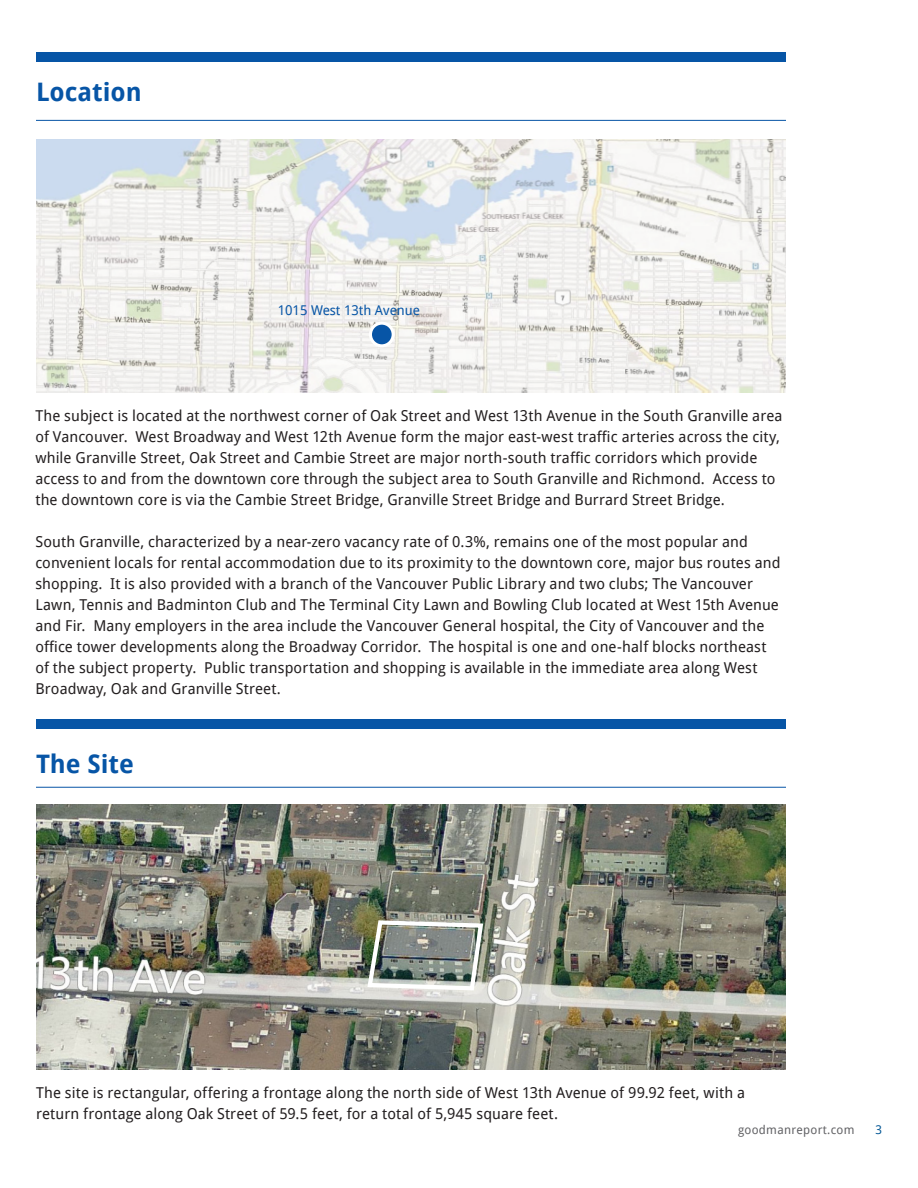
<style>
.page{position:relative;width:918px;height:1188px;background:#fff}
.page>*{position:absolute;margin:0;border:0;box-sizing:border-box;transform-origin:0 0}
.Header_-_Top_of_page{font:700 25.5px "Droid Sans";color:#0755a6}
.Body_Content{font:15px/21px "Droid Sans";letter-spacing:.005em;color:#231f20}
.Body{font:13.5px "Droid Sans";color:#0755a6}
.t1{font:12px "Droid Sans";letter-spacing:.025em;color:#636366}
.t2{font:12px "Droid Sans";color:#005594}
</style>
<div class="page">
<div style="left:36px;top:52px;width:750px;height:10px;background:#0755a6"></div>
<div style="left:36px;top:719px;width:750px;height:10px;background:#0755a6"></div>
<hr style="left:36px;top:120px;width:750px;height:1px;background:#0755a6">
<hr style="left:36px;top:787px;width:750px;height:1px;background:#0755a6">
<img style="left:36px;top:140px;width:750px;height:253px">
<div style="left:370px;top:323px;width:23px;height:23px;background:#0755a6;border-radius:50%"></div>
<div style="left:369px;top:322px;width:26px;height:25px;border:3px solid #fff;border-radius:50%"></div>
<img style="left:36px;top:805px;width:750px;height:265px">
<img style="left:365px;top:918px;width:121px;height:75px">
<p class="Header_-_Top_of_page" style="left:36px;top:73px;width:107px">Location</p>
<p class="Body" style="left:278px;top:301px;width:144px">1015 West 13th Avenue</p>
<p class="Body_Content" style="left:35px;top:404px;width:749px">The subject is located at the northwest corner of Oak Street and West 13th Avenue in the South Granville area of Vancouver. West Broadway and West 12th Avenue form the major east-west traffic arteries across the city, while Granville Street, Oak Street and Cambie Street are major north-south traffic corridors which provide access to and from the downtown core through the subject area to South Granville and Richmond. Access to the downtown core is via the Cambie Street Bridge, Granville Street Bridge and Burrard Street Bridge.</p>
<p class="Body_Content" style="left:35px;top:530px;width:747px">South Granville, characterized by a near-zero vacancy rate of 0.3%, remains one of the most popular and convenient locals for rental accommodation due to its proximity to the downtown core, major bus routes and shopping. It is also provided with a branch of the Vancouver Public Library and two clubs; The Vancouver Lawn, Tennis and Badminton Club and The Terminal City Lawn and Bowling Club located at West 15th Avenue and Fir. Many employers in the area include the Vancouver General hospital, the City of Vancouver and the office tower developments along the Broadway Corridor. The hospital is one and one-half blocks northeast of the subject property. Public transportation and shopping is available in the immediate area along West Broadway, Oak and Granville Street.</p>
<p class="Header_-_Top_of_page" style="left:36px;top:746px;width:99px">The Site</p>
<p class="Body_Content" style="left:36px;top:1082px;width:711px">The site is rectangular, offering a frontage along the north side of West 13th Avenue of 99.92 feet, with a return frontage along Oak Street of 59.5 feet, for a total of 5,945 square feet.</p>
<p class="t1" style="left:738px;top:1121px;width:118px">goodmanreport.com</p>
<p class="t2" style="left:875px;top:1121px;width:8px">3</p>
</div>
